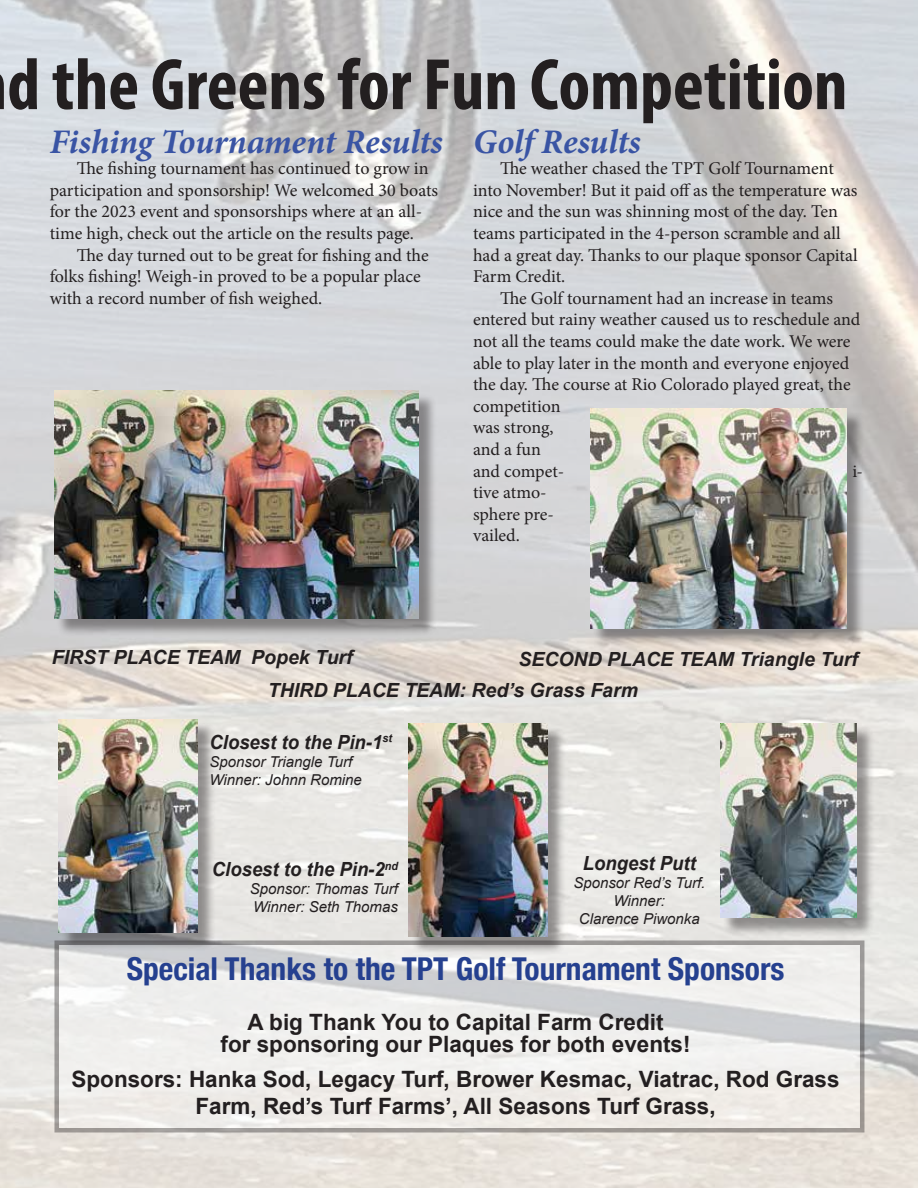
<style>
.page{position:relative;width:918px;height:1188px;background:#fff}
.page>*{position:absolute;margin:0;border:0;box-sizing:border-box;transform-origin:0 0}
.t1{font:700 condensed 73.5px "Myriad Pro";color:#231f20}
.t2{font:italic 700 34.5px "Minion Pro";letter-spacing:-.005em;color:#3954a4}
.t3{font:700 condensed 31.5px "Helvetica Neue";color:#25408f}
.t4{font:700 22.5px/22.5px "Arial";color:#231f20;text-align:center}
.t5{font:italic 700 19.5px "Arial";color:#231f20}
.t6{font:italic 700 19.5px "Arial";color:#231f20;scale:.95 1}
.t7{font:18px/21.6px "Minion Pro";letter-spacing:-.005em;color:#231f20}
.t8{font:italic 15px/18px "Arial";color:#231f20}
</style>
<div class="page">
<img style="left:0;top:0;width:918px;height:1188px">
<svg style="left:59px;top:945px;width:800px;height:182px;fill:#f0eeec"></svg>
<div style="left:56px;top:393px;width:381px;height:244px;background:#231f20;opacity:.45"></div>
<img style="left:54px;top:391px;width:364px;height:227px">
<div style="left:593px;top:411px;width:273px;height:237px;background:#231f20;opacity:.45"></div>
<img style="left:591px;top:409px;width:256px;height:220px">
<div style="left:61px;top:722px;width:155px;height:229px;background:#231f20;opacity:.45"></div>
<img style="left:59px;top:719px;width:138px;height:213px">
<div style="left:723px;top:725px;width:152px;height:212px;background:#231f20;opacity:.45"></div>
<img style="left:720px;top:723px;width:137px;height:195px">
<div style="left:411px;top:726px;width:155px;height:229px;background:#231f20;opacity:.45"></div>
<img style="left:409px;top:724px;width:138px;height:212px">
<h1 class="t1" style="left:7px;top:39px;width:842px">d the Greens for Fun Competition</h1>
<h2 class="t2" style="left:50px;top:117px;width:395px">Fishing Tournament Results</h2>
<p class="t7" style="left:50px;top:158px;width:390px;text-indent:27px">The fishing tournament has continued to grow in participation and sponsorship! We welcomed 30 boats for the 2023 event and sponsorships where at an all&shy;time high, check out the article on the results page.</p>
<p class="t7" style="left:50px;top:244px;width:381px;text-indent:27px">The day turned out to be great for fishing and the folks fishing! Weigh-in proved to be a popular place with a record number of fish weighed.</p>
<h2 class="t2" style="left:473px;top:117px;width:169px">Golf Results</h2>
<p class="t7" style="left:473px;top:158px;width:386px;text-indent:27px">The weather chased the TPT Golf Tournament into November! But it paid off as the temperature was nice and the sun was shinning most of the day. Ten teams participated in the 4-person scramble and all had a great day. Thanks to our plaque sponsor Capital Farm Credit.</p>
<p class="t7" style="left:473px;top:287px;width:389px;text-indent:27px">The Golf tournament had an increase in teams entered but rainy weather caused us to reschedule and not all the teams could make the date work. We were able to play later in the month and everyone enjoyed the day. The course at Rio Colorado played great, the competition<br>was strong,<br>and a fun<br>and compet-</p>
<p class="t7" style="left:853px;top:460px;width:12px">i-</p>
<p class="t7" style="left:473px;top:482px;width:82px">tive atmo&shy;sphere pre&shy;vailed.</p>
<p class="t5" style="left:52px;top:645px;width:302px">FIRST PLACE TEAM Popek Turf</p>
<p class="t5" style="left:518px;top:646px;width:341px">SECOND PLACE TEAM Triangle Turf</p>
<p class="t5" style="left:268px;top:677px;width:372px">THIRD PLACE TEAM: Red’s Grass Farm</p>
<p class="t6" style="left:210px;top:729px;width:194px">Closest to the Pin-1<sup>st</sup></p>
<p class="t8" style="left:210px;top:753px;width:154px">Sponsor Triangle Turf<br>Winner: Johnn Romine</p>
<p class="t6" style="left:212px;top:857px;width:197px">Closest to the Pin-2<sup>nd</sup></p>
<p class="t8" style="left:250px;top:880px;width:150px">Sponsor: Thomas Turf<br>Winner: Seth Thomas</p>
<p class="t6" style="left:583px;top:850px;width:121px">Longest Putt</p>
<p class="t8" style="left:573px;top:874px;width:134px;text-align:center">Sponsor Red’s Turf.<br>Winner:<br>Clarence Piwonka</p>
<h3 class="t3" style="left:127px;top:943px;width:659px">Special Thanks to the TPT Golf Tournament Sponsors</h3>
<p class="t4" style="left:221px;top:1012px;width:472px">A big Thank You to Capital Farm Credit<br>for sponsoring our Plaques for both events!</p>
<p class="t4" style="left:71px;top:1066px;width:770px;line-height:27px">Sponsors: Hanka Sod, Legacy Turf, Brower Kesmac, Viatrac, Rod Grass<br>Farm, Red’s Turf Farms’, All Seasons Turf Grass,</p>
</div>
